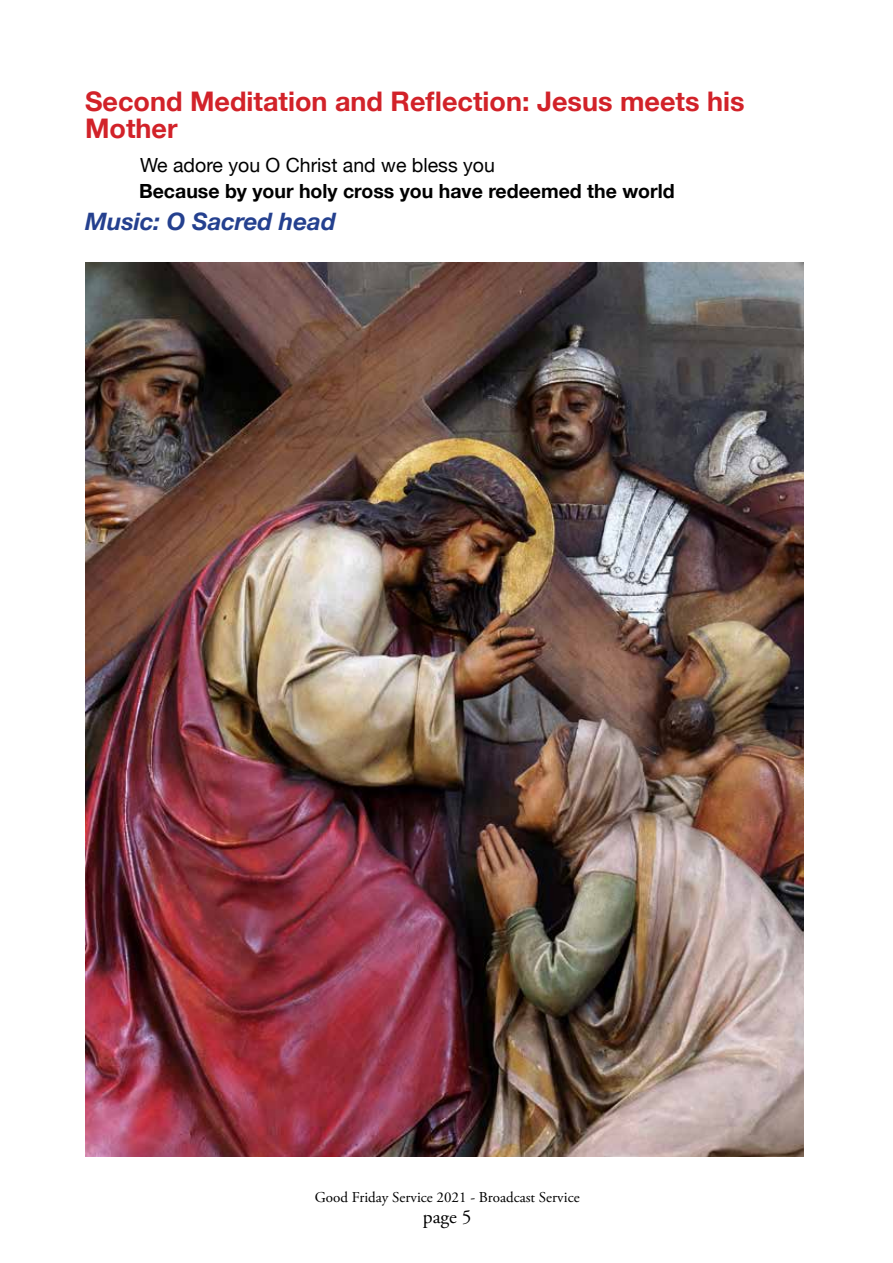
<style>
.page{position:relative;width:893px;height:1263px;background:#fff}
.page>*{position:absolute;margin:0;border:0;box-sizing:border-box;transform-origin:0 0}
.t1{font:700 27px/27px "Helvetica Neue";color:#d22229}
.t2{font:italic 700 24px "Helvetica Neue";color:#24408f}
.t3{font:700 19.5px "Helvetica Neue";color:#000}
.t4{font:19.5px "Helvetica Neue";color:#000}
.t5{font:19.5px "Adobe Garamond Pro";color:#000}
.t6{font:15px "Adobe Garamond Pro";color:#000}
</style>
<div class="page">
<img style="left:85px;top:262px;width:718px;height:895px">
<p class="t1" style="left:85px;top:89px;width:661px">Second Meditation and Reflection: Jesus meets his<br>Mother</p>
<p class="t4" style="left:140px;top:151px;width:356px">We adore you O Christ and we bless you</p>
<p class="t3" style="left:139px;top:176px;width:537px">Because by your holy cross you have redeemed the world</p>
<p class="t2" style="left:85px;top:203px;width:252px">Music: O Sacred head</p>
<p class="t6" style="left:315px;top:1188px;width:266px">Good Friday Service 2021 - Broadcast Service</p>
<p class="t5" style="left:423px;top:1205px;width:50px">page 5</p>
</div>
